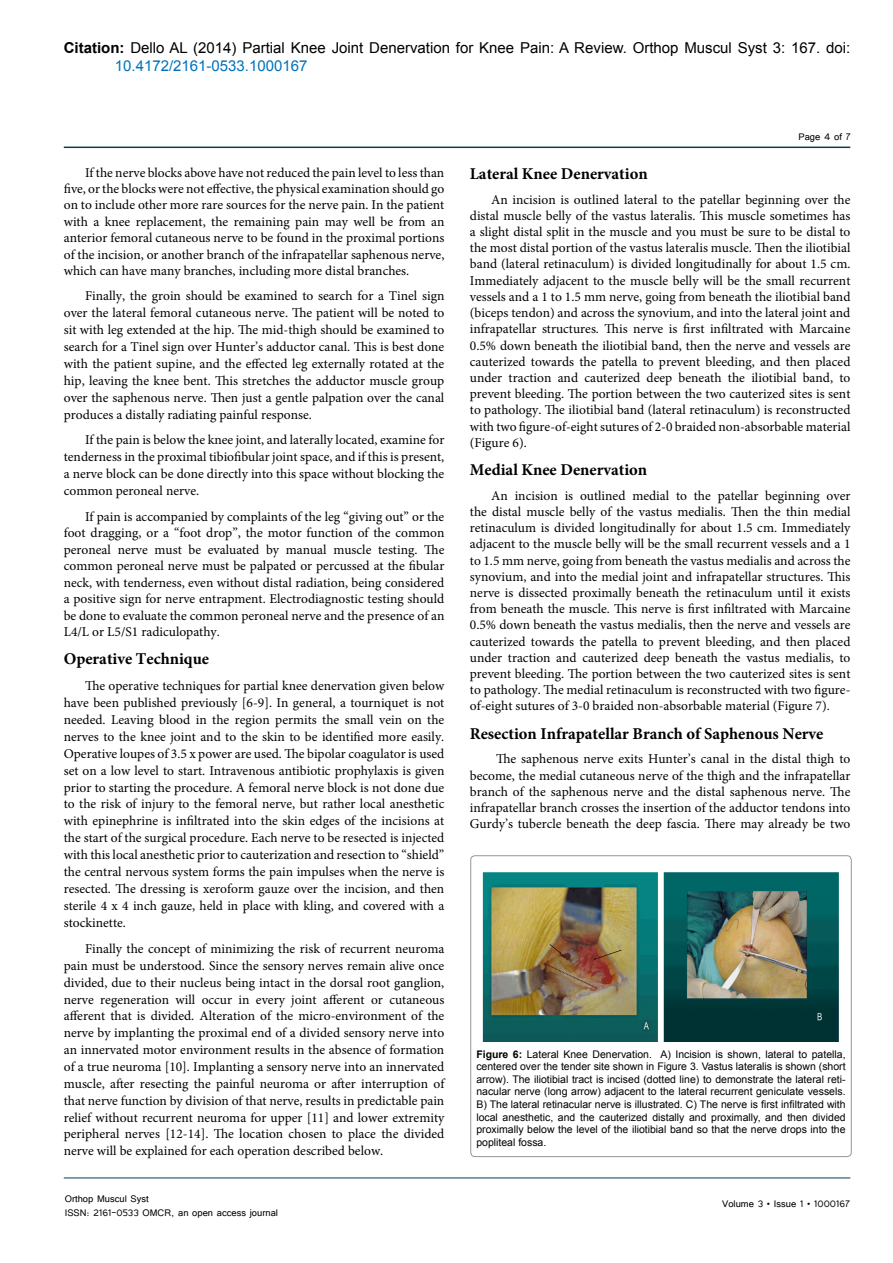
<style>
.page{position:relative;width:893px;height:1263px;background:#fff}
.page>*{position:absolute;margin:0;border:0;box-sizing:border-box;transform-origin:0 0}
.t1{font:700 16.5px "Minion Pro";color:#000}
.t2{font:15px/18px "Arial";color:#000}
.t3{font:13.5px/16.2px "Minion Pro";color:#000;text-align:justify}
.t4{font:12px/14.4px "Tunga";color:#000}
.t5{font:10.5px/12.6px "Arial";color:#000;text-align:justify}
.s1{font-weight:700}
.s2{color:#0072bc}
</style>
<div class="page">
<hr style="left:64px;top:147px;width:786px;height:1px;background:#004159">
<hr style="left:64px;top:1178px;width:786px;height:1px;background:#004159">
<div style="left:471px;top:856px;width:380px;height:300px;border:1px solid #939598;border-radius:4px"></div>
<img style="left:482px;top:872px;width:357px;height:169px">
<p class="t2" style="left:115px;top:39px;width:737px;text-indent:-51px"><span class="s1">Citation:</span> Dello AL (2014) Partial Knee Joint Denervation for Knee Pain: A Review. Orthop Muscul Syst 3: 167. doi:<br><span class="s2">10.4172/2161-0533.1000167</span></p>
<p class="t3" style="left:64px;top:164px;width:382px;text-indent:21px">If the nerve blocks above have not reduced the pain level to less than five, or the blocks were not effective, the physical examination should go on to include other more rare sources for the nerve pain. In the patient with a knee replacement, the remaining pain may well be from an anterior femoral cutaneous nerve to be found in the proximal portions of the incision, or another branch of the infrapatellar saphenous nerve, which can have many branches, including more distal branches.</p>
<p class="t3" style="left:64px;top:288px;width:382px;line-height:17px;text-indent:21px">Finally, the groin should be examined to search for a Tinel sign over the lateral femoral cutaneous nerve. The patient will be noted to sit with leg extended at the hip. The mid-thigh should be examined to search for a Tinel sign over Hunter’s adductor canal. This is best done with the patient supine, and the effected leg externally rotated at the hip, leaving the knee bent. This stretches the adductor muscle group over the saphenous nerve. Then just a gentle palpation over the canal produces a distally radiating painful response.</p>
<p class="t3" style="left:64px;top:431px;width:382px;line-height:17px;text-indent:21px">If the pain is below the knee joint, and laterally located, examine for tenderness in the proximal tibiofibular joint space, and if this is present, a nerve block can be done directly into this space without blocking the common peroneal nerve.</p>
<p class="t3" style="left:64px;top:508px;width:382px;text-indent:21px">If pain is accompanied by complaints of the leg “giving out” or the foot dragging, or a “foot drop”, the motor function of the common peroneal nerve must be evaluated by manual muscle testing. The common peroneal nerve must be palpated or percussed at the fibular neck, with tenderness, even without distal radiation, being considered a positive sign for nerve entrapment. Electrodiagnostic testing should be done to evaluate the common peroneal nerve and the presence of an L4/L or L5/S1 radiculopathy.</p>
<p class="t1" style="left:64px;top:647px;width:147px">Operative Technique</p>
<p class="t3" style="left:64px;top:677px;width:382px;line-height:17px;text-indent:21px">The operative techniques for partial knee denervation given below have been published previously [6-9]. In general, a tourniquet is not needed. Leaving blood in the region permits the small vein on the nerves to the knee joint and to the skin to be identified more easily.<br>Operative loupes of 3.5 x power are used. The bipolar coagulator is used set on a low level to start. Intravenous antibiotic prophylaxis is given prior to starting the procedure. A femoral nerve block is not done due to the risk of injury to the femoral nerve, but rather local anesthetic with epinephrine is infiltrated into the skin edges of the incisions at the start of the surgical procedure. Each nerve to be resected is injected with this local anesthetic prior to cauterization and resection to “shield” the central nervous system forms the pain impulses when the nerve is resected. The dressing is xeroform gauze over the incision, and then sterile 4 x 4 inch gauze, held in place with kling, and covered with a stockinette.</p>
<p class="t3" style="left:64px;top:940px;width:382px;line-height:16.8px;text-indent:21px">Finally the concept of minimizing the risk of recurrent neuroma pain must be understood. Since the sensory nerves remain alive once divided, due to their nucleus being intact in the dorsal root ganglion, nerve regeneration will occur in every joint afferent or cutaneous afferent that is divided. Alteration of the micro-environment of the nerve by implanting the proximal end of a divided sensory nerve into an innervated motor environment results in the absence of formation of a true neuroma [10]. Implanting a sensory nerve into an innervated muscle, after resecting the painful neuroma or after interruption of that nerve function by division of that nerve, results in predictable pain relief without recurrent neuroma for upper [11] and lower extremity peripheral nerves [12-14]. The location chosen to place the divided nerve will be explained for each operation described below.</p>
<p class="t4" style="left:65px;top:1190px;width:215px">Orthop Muscul Syst<br>ISSN: 2161-0533 OMCR, an open access journal</p>
<p class="t4" style="left:798px;top:128px;width:53px">Page 4 of 7</p>
<p class="t1" style="left:470px;top:162px;width:179px">Lateral Knee Denervation</p>
<p class="t3" style="left:470px;top:191px;width:382px;text-indent:21px">An incision is outlined lateral to the patellar beginning over the distal muscle belly of the vastus lateralis. This muscle sometimes has a slight distal split in the muscle and you must be sure to be distal to the most distal portion of the vastus lateralis muscle. Then the iliotibial band (lateral retinaculum) is divided longitudinally for about 1.5 cm.<br>Immediately adjacent to the muscle belly will be the small recurrent vessels and a 1 to 1.5 mm nerve, going from beneath the iliotibial band (biceps tendon) and across the synovium, and into the lateral joint and infrapatellar structures. This nerve is first infiltrated with Marcaine 0.5% down beneath the iliotibial band, then the nerve and vessels are cauterized towards the patella to prevent bleeding, and then placed under traction and cauterized deep beneath the iliotibial band, to prevent bleeding. The portion between the two cauterized sites is sent to pathology. The iliotibial band (lateral retinaculum) is reconstructed with two figure-of-eight sutures of 2-0 braided non-absorbable material (Figure 6).</p>
<p class="t1" style="left:470px;top:458px;width:179px">Medial Knee Denervation</p>
<p class="t3" style="left:470px;top:487px;width:382px;text-indent:21px">An incision is outlined medial to the patellar beginning over the distal muscle belly of the vastus medialis. Then the thin medial retinaculum is divided longitudinally for about 1.5 cm. Immediately adjacent to the muscle belly will be the small recurrent vessels and a 1 to 1.5 mm nerve, going from beneath the vastus medialis and across the synovium, and into the medial joint and infrapatellar structures. This nerve is dissected proximally beneath the retinaculum until it exists from beneath the muscle. This nerve is first infiltrated with Marcaine 0.5% down beneath the vastus medialis, then the nerve and vessels are cauterized towards the patella to prevent bleeding, and then placed under traction and cauterized deep beneath the vastus medialis, to prevent bleeding. The portion between the two cauterized sites is sent to pathology. The medial retinaculum is reconstructed with two figure&shy;of-eight sutures of 3-0 braided non-absorbable material (Figure 7).</p>
<p class="t1" style="left:470px;top:722px;width:355px">Resection Infrapatellar Branch of Saphenous Nerve</p>
<p class="t3" style="left:470px;top:751px;width:382px;text-indent:26px">The saphenous nerve exits Hunter’s canal in the distal thigh to become, the medial cutaneous nerve of the thigh and the infrapatellar branch of the saphenous nerve and the distal saphenous nerve. The infrapatellar branch crosses the insertion of the adductor tendons into Gurdy’s tubercle beneath the deep fascia. There may already be two</p>
<p class="t5" style="left:476px;top:1048px;width:371px"><span class="s1">Figure 6:</span> Lateral Knee Denervation. A) Incision is shown, lateral to patella, centered over the tender site shown in Figure 3. Vastus lateralis is shown (short arrow). The iliotibial tract is incised (dotted line) to demonstrate the lateral reti&shy;nacular nerve (long arrow) adjacent to the lateral recurrent geniculate vessels.<br>B) The lateral retinacular nerve is illustrated. C) The nerve is first infiltrated with local anesthetic, and the cauterized distally and proximally, and then divided proximally below the level of the iliotibial band so that the nerve drops into the popliteal fossa.</p>
<p class="t4" style="left:722px;top:1196px;width:129px">Volume 3 • Issue 1 • 1000167</p>
</div>
